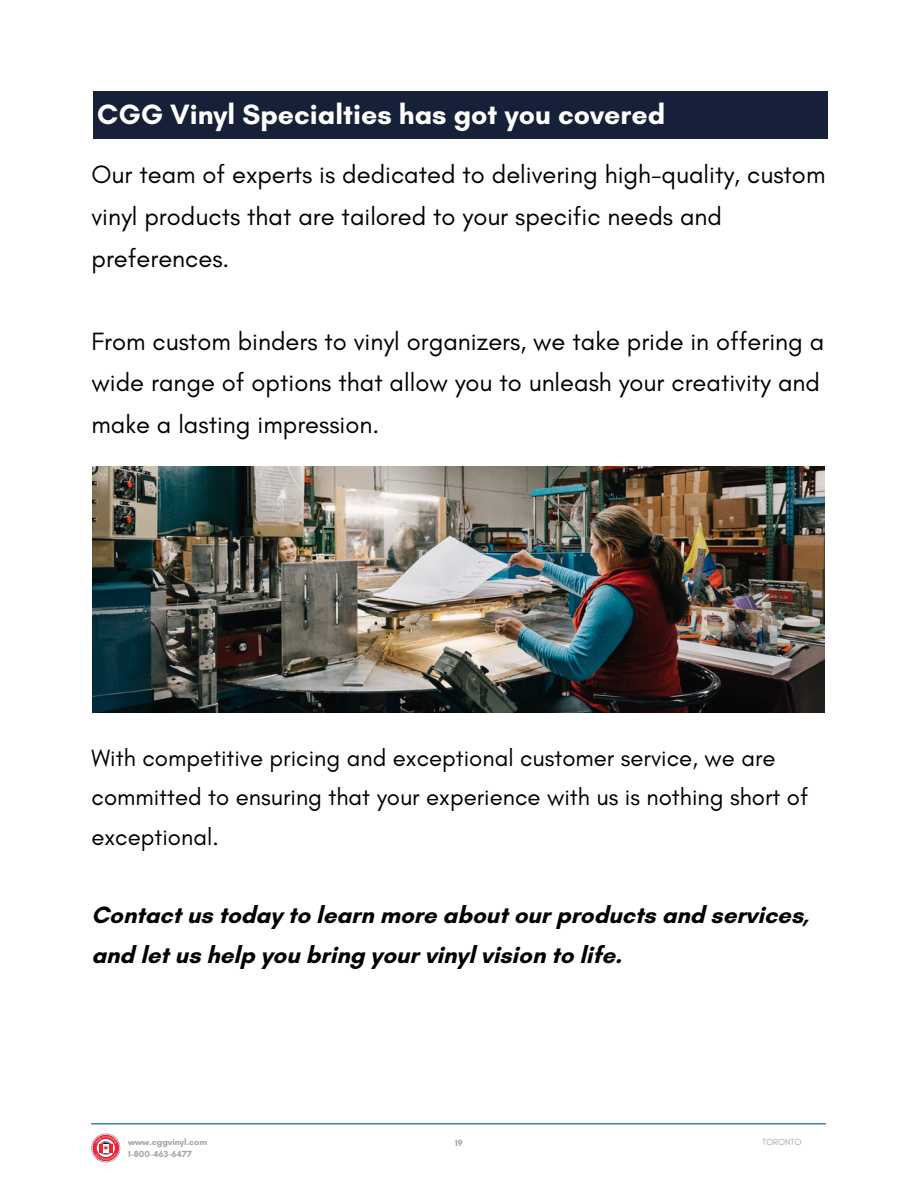
<style>
.page{position:relative;width:918px;height:1188px;background:#fff}
.page>*{position:absolute;margin:0;border:0;box-sizing:border-box;transform-origin:0 0}
.t1{font:700 28.5px "Glacial Indifference";color:#fff}
.t2{font:25.5px/41.7px "Glacial Indifference";color:#000}
.t3{font:24px/39.3px "Glacial Indifference";color:#000}
.t4{font:700 24px/39.3px "Glacial Indifference";color:#000}
.t5{font:700 9px/12px "Glacial Indifference";color:#a6a6a6}
.t6{font:9px "Glacial Indifference";color:#a6a6a6}
</style>
<div class="page">
<div style="left:93px;top:92px;width:734px;height:47px;background:#162039"></div>
<img style="left:93px;top:467px;width:731px;height:245px">
<hr style="left:91px;top:1123px;width:735px;height:1px;background:#0156a4">
<svg style="left:91px;top:1133px;width:30px;height:30px"></svg>
<p class="t1" style="left:97px;top:97px;width:570px">CGG Vinyl Specialties has got you covered</p>
<p class="t2" style="left:91px;top:154px;width:735px">Our team of experts is dedicated to delivering high-quality, custom vinyl products that are tailored to your specific needs and preferences.</p>
<p class="t2" style="left:91px;top:320px;width:734px">From custom binders to vinyl organizers, we take pride in offering a wide range of options that allow you to unleash your creativity and make a lasting impression.</p>
<p class="t3" style="left:91px;top:738px;width:718px">With competitive pricing and exceptional customer service, we are committed to ensuring that your experience with us is nothing short of exceptional.</p>
<p class="t4" style="left:91px;top:895px;width:719px">Contact us today to learn more about our products and services, and let us help you bring your vinyl vision to life.</p>
<p class="t5" style="left:128px;top:1136px;width:80px">www.cggvinyl.com<br>1-800-463-6477</p>
<p class="t5" style="left:455px;top:1137px;width:9px">19</p>
<p class="t6" style="left:762px;top:1136px;width:41px">TORONTO</p>
</div>
